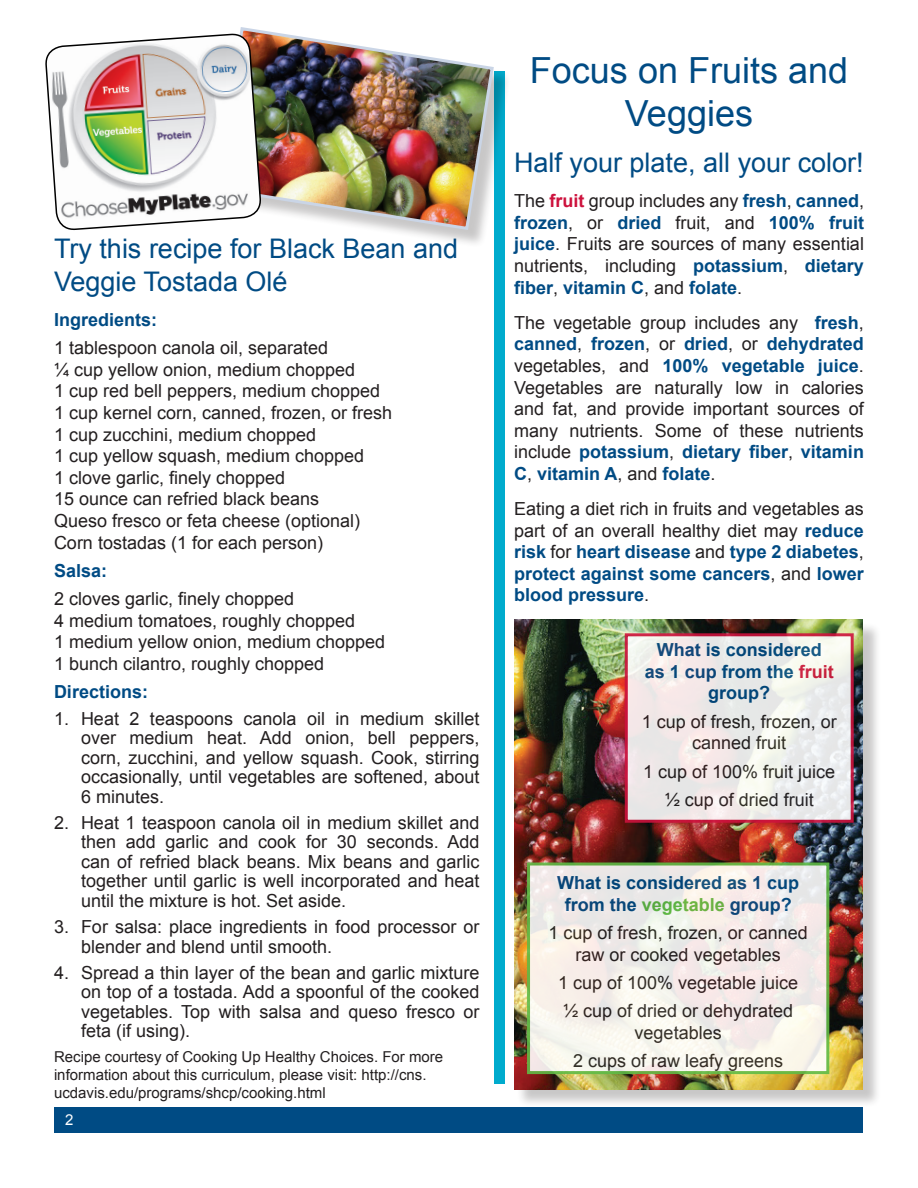
<style>
.page{position:relative;width:918px;height:1188px;background:#fff}
.page>*{position:absolute;margin:0;border:0;box-sizing:border-box;transform-origin:0 0}
.t1{font:36px/43.2px "Arial";color:#004b84;text-align:center}
.t2{font:27px/32.4px "Arial";color:#004b84}
.t3{font:18px/21.6px "Arial";color:#231f20;text-align:justify}
.t4{font:700 18px/21.6px "Arial";color:#004b84;text-align:center}
.t5{font:15px/18px "Arial";color:#231f20}
.t6{font:15px "Arial";color:#fff}
.s1{font-weight:700;color:#cd123d}
.s2{font-weight:700;color:#004b84}
.s3{color:#cd123d}
.s4{color:#60bb46}
</style>
<div class="page">
<div style="left:54px;top:1107px;width:808px;height:26px;background:#004b84"></div>
<div style="left:516px;top:622px;width:365px;height:486px;background:#231f20;opacity:.25"></div>
<img style="left:514px;top:620px;width:348px;height:469px">
<div style="left:495px;top:72px;width:10px;height:1012px;background:#00abcd"></div>
<div style="left:218px;top:30px;width:294px;height:218px;background:#231f20;opacity:.25"></div>
<img style="left:218px;top:27px;width:278px;height:205px">
<svg style="left:45px;top:33px;width:216px;height:215px"></svg>
<svg style="left:629px;top:637px;width:221px;height:182px;fill:#eee8e8"></svg>
<div style="left:625px;top:633px;width:229px;height:190px;border:3px solid #cd123d"></div>
<svg style="left:531px;top:867px;width:294px;height:203px;fill:#f6ede8"></svg>
<div style="left:527px;top:863px;width:302px;height:211px;border:3px solid #60bb46"></div>
<h2 class="t2" style="left:54px;top:233px;width:406px">Try this recipe for Black Bean and<br>Veggie Tostada Olé</h2>
<p class="t4" style="left:54px;top:309px;width:105px">Ingredients:</p>
<p class="t3" style="left:54px;top:337px;width:340px;text-align:left">1 tablespoon canola oil, separated<br>¼ cup yellow onion, medium chopped<br>1 cup red bell peppers, medium chopped 1 cup kernel corn, canned, frozen, or fresh 1 cup zucchini, medium chopped<br>1 cup yellow squash, medium chopped<br>1 clove garlic, finely chopped<br>15 ounce can refried black beans<br>Queso fresco or feta cheese (optional)<br>Corn tostadas (1 for each person)</p>
<p class="t4" style="left:54px;top:560px;width:55px">Salsa:</p>
<p class="t3" style="left:54px;top:588px;width:333px;text-align:left">2 cloves garlic, finely chopped<br>4 medium tomatoes, roughly chopped<br>1 medium yellow onion, medium chopped 1 bunch cilantro, roughly chopped</p>
<p class="t4" style="left:54px;top:682px;width:96px">Directions:</p>
<p class="t3" style="left:81px;top:709px;width:400px;line-height:19.5px;text-indent:-27px">1. Heat 2 teaspoons canola oil in medium skillet over medium heat. Add onion, bell peppers, corn, zucchini, and yellow squash. Cook, stirring occasionally, until vegetables are softened, about 6 minutes.</p>
<p class="t3" style="left:81px;top:813px;width:400px;line-height:19.5px;text-indent:-27px">2. Heat 1 teaspoon canola oil in medium skillet and then add garlic and cook for 30 seconds. Add can of refried black beans. Mix beans and garlic together until garlic is well incorporated and heat until the mixture is hot. Set aside.</p>
<p class="t3" style="left:81px;top:917px;width:400px;line-height:19.5px;text-indent:-27px">3. For salsa: place ingredients in food processor or blender and blend until smooth.</p>
<p class="t3" style="left:81px;top:963px;width:400px;line-height:19.5px;text-indent:-27px">4. Spread a thin layer of the bean and garlic mixture on top of a tostada. Add a spoonful of the cooked vegetables. Top with salsa and queso fresco or feta (if using).</p>
<p class="t5" style="left:54px;top:1048px;width:391px">Recipe courtesy of Cooking Up Healthy Choices. For more information about this curriculum, please visit: http://cns. ucdavis.edu/programs/shcp/cooking.html</p>
<p class="t6" style="left:65px;top:1110px;width:10px">2</p>
<h1 class="t1" style="left:530px;top:49px;width:320px">Focus on Fruits and<br>Veggies</h1>
<h2 class="t2" style="left:514px;top:147px;width:351px">Half your plate, all your color!</h2>
<p class="t3" style="left:514px;top:190px;width:351px">The <span class="s1">fruit</span> group includes any <span class="s2">fresh</span>, <span class="s2">canned</span>, <span class="s2">frozen</span>, or <span class="s2">dried</span> fruit, and <span class="s2">100% fruit juice</span>. Fruits are sources of many essential nutrients, including <span class="s2">potassium</span>, <span class="s2">dietary fiber</span>, <span class="s2">vitamin C</span>, and <span class="s2">folate</span>.</p>
<p class="t3" style="left:514px;top:312px;width:351px">The vegetable group includes any <span class="s2">fresh</span>, <span class="s2">canned</span>, <span class="s2">frozen</span>, or <span class="s2">dried</span>, or <span class="s2">dehydrated </span>vegetables, and <span class="s2">100% vegetable juice</span>.<br>Vegetables are naturally low in calories and fat, and provide important sources of many nutrients. Some of these nutrients include <span class="s2">potassium</span>, <span class="s2">dietary fiber</span>, <span class="s2">vitamin C</span>, <span class="s2">vitamin A</span>, and <span class="s2">folate</span>.</p>
<p class="t3" style="left:514px;top:498px;width:351px">Eating a diet rich in fruits and vegetables as part of an overall healthy diet may <span class="s2">reduce risk</span> for <span class="s2">heart disease</span> and <span class="s2">type 2 diabetes</span>, <span class="s2">protect against some cancers</span>, and <span class="s2">lower blood pressure</span>.</p>
<p class="t4" style="left:645px;top:640px;width:191px">What is considered as 1 cup from the <span class="s3">fruit </span>group?</p>
<p class="t3" style="left:642px;top:711px;width:197px;text-align:center">1 cup of fresh, frozen, or canned fruit</p>
<p class="t3" style="left:643px;top:757px;width:194px;line-height:28.3px;text-align:center">1 cup of 100% fruit juice ½ cup of dried fruit</p>
<p class="t4" style="left:557px;top:873px;width:244px">What is considered as 1 cup from the <span class="s4">vegetable</span> group?</p>
<p class="t3" style="left:549px;top:922px;width:261px;text-align:center">1 cup of fresh, frozen, or canned raw or cooked vegetables</p>
<p class="t3" style="left:558px;top:969px;width:242px;line-height:28.3px">1 cup of 100% vegetable juice ½ cup of dried or dehydrated</p>
<p class="t3" style="left:573px;top:1019px;width:212px;line-height:28.3px;text-align:center">vegetables<br>2 cups of raw leafy greens</p>
</div>
